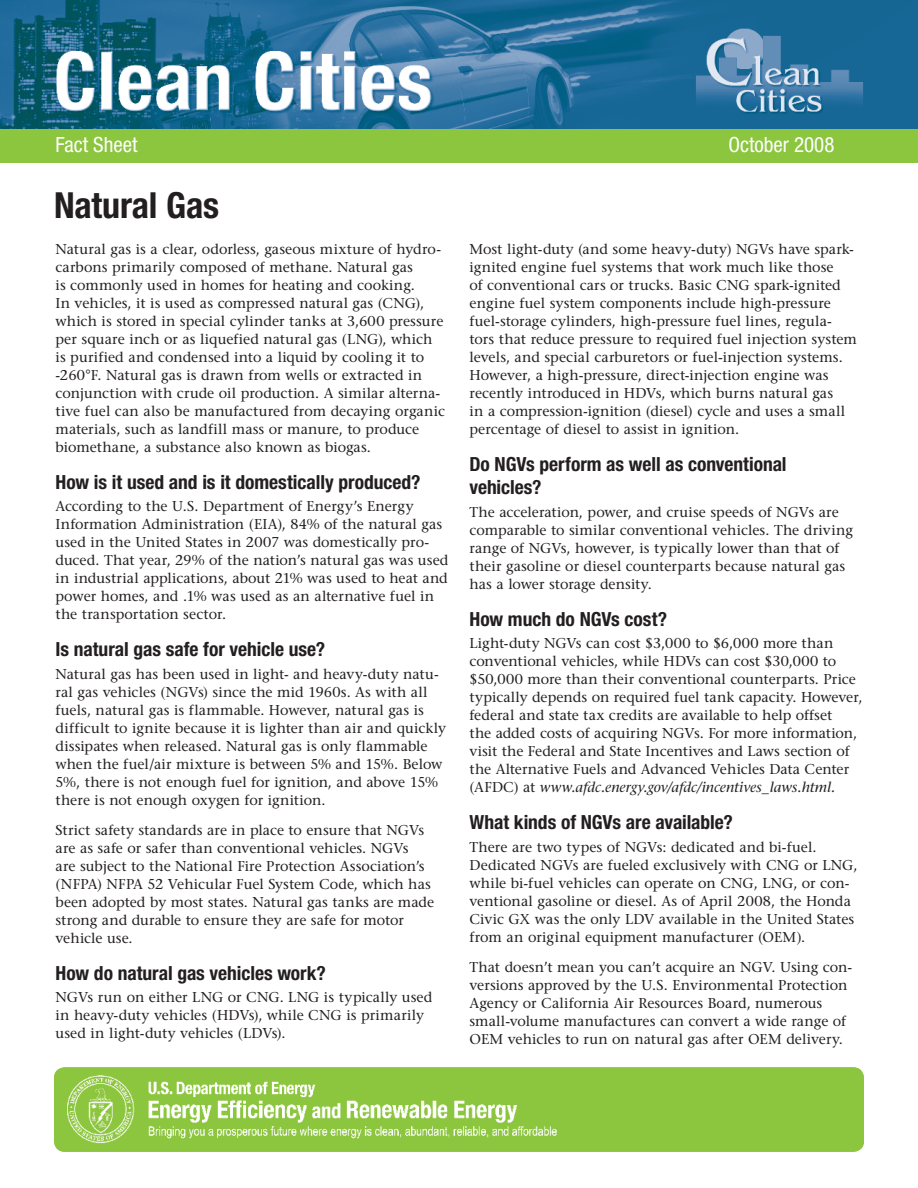
<style>
.page{position:relative;width:918px;height:1188px;background:#fff}
.page>*{position:absolute;margin:0;border:0;box-sizing:border-box;transform-origin:0 0}
.t1{font:700 condensed 36px "Helvetica Neue LT Std";letter-spacing:-.005em;color:#231f20}
.t2{font:condensed 21px "Helvetica Neue LT Std";color:#fff}
.Subheads{font:700 condensed 19.5px/23.4px "Helvetica Neue LT Std";color:#231f20}
.Base_text{font:14.25px/18px "Stone Serif";letter-spacing:.005em;color:#231f20}
.s1{font-style:italic}
</style>
<div class="page">
<img style="left:0;top:0;width:918px;height:129px">
<div style="left:0;top:129px;width:918px;height:33px;background:#8bc63e"></div>
<img style="left:54px;top:1067px;width:810px;height:85px">
<p class="t2" style="left:56px;top:133px;width:83px">Fact Sheet</p>
<p class="t2" style="left:728px;top:133px;width:108px">October 2008</p>
<p class="t1" style="left:54px;top:183px;width:167px">Natural Gas</p>
<p class="Base_text" style="left:56px;top:240px;width:391px">Natural gas is a clear, odorless, gaseous mixture of hydro&shy;carbons primarily composed of methane. Natural gas<br>is commonly used in homes for heating and cooking.<br>In vehicles, it is used as compressed natural gas (CNG), which is stored in special cylinder tanks at 3,600 pressure per square inch or as liquefied natural gas (LNG), which is purified and condensed into a liquid by cooling it to -260°F. Natural gas is drawn from wells or extracted in conjunction with crude oil production. A similar alterna&shy;tive fuel can also be manufactured from decaying organic materials, such as landfill mass or manure, to produce biomethane, a substance also known as biogas.</p>
<p class="Subheads" style="left:56px;top:470px;width:367px">How is it used and is it domestically produced?</p>
<p class="Base_text" style="left:56px;top:497px;width:394px">According to the U.S. Department of Energy’s Energy Information Administration (EIA), 84% of the natural gas used in the United States in 2007 was domestically pro&shy;duced. That year, 29% of the nation’s natural gas was used in industrial applications, about 21% was used to heat and power homes, and .1% was used as an alternative fuel in the transportation sector.</p>
<p class="Subheads" style="left:56px;top:637px;width:271px">Is natural gas safe for vehicle use?</p>
<p class="Base_text" style="left:56px;top:665px;width:392px">Natural gas has been used in light- and heavy-duty natu&shy;ral gas vehicles (NGVs) since the mid 1960s. As with all fuels, natural gas is flammable. However, natural gas is difficult to ignite because it is lighter than air and quickly dissipates when released. Natural gas is only flammable when the fuel/air mixture is between 5% and 15%. Below 5%, there is not enough fuel for ignition, and above 15% there is not enough oxygen for ignition.</p>
<p class="Base_text" style="left:56px;top:821px;width:380px">Strict safety standards are in place to ensure that NGVs are as safe or safer than conventional vehicles. NGVs<br>are subject to the National Fire Protection Association’s (NFPA) NFPA 52 Vehicular Fuel System Code, which has been adopted by most states. Natural gas tanks are made strong and durable to ensure they are safe for motor vehicle use.</p>
<p class="Subheads" style="left:56px;top:961px;width:272px">How do natural gas vehicles work?</p>
<p class="Base_text" style="left:56px;top:988px;width:378px">NGVs run on either LNG or CNG. LNG is typically used in heavy-duty vehicles (HDVs), while CNG is primarily used in light-duty vehicles (LDVs).</p>
<p class="Base_text" style="left:470px;top:240px;width:389px">Most light-duty (and some heavy-duty) NGVs have spark&shy;ignited engine fuel systems that work much like those<br>of conventional cars or trucks. Basic CNG spark-ignited engine fuel system components include high-pressure fuel-storage cylinders, high-pressure fuel lines, regula&shy;tors that reduce pressure to required fuel injection system levels, and special carburetors or fuel-injection systems.<br>However, a high-pressure, direct-injection engine was recently introduced in HDVs, which burns natural gas<br>in a compression-ignition (diesel) cycle and uses a small percentage of diesel to assist in ignition.</p>
<p class="Subheads" style="left:470px;top:452px;width:319px">Do NGVs perform as well as conventional vehicles?</p>
<p class="Base_text" style="left:470px;top:503px;width:385px">The acceleration, power, and cruise speeds of NGVs are comparable to similar conventional vehicles. The driving range of NGVs, however, is typically lower than that of their gasoline or diesel counterparts because natural gas has a lower storage density.</p>
<p class="Subheads" style="left:470px;top:607px;width:199px">How much do NGVs cost?</p>
<p class="Base_text" style="left:470px;top:634px;width:394px">Light-duty NGVs can cost $3,000 to $6,000 more than conventional vehicles, while HDVs can cost $30,000 to $50,000 more than their conventional counterparts. Price typically depends on required fuel tank capacity. However, federal and state tax credits are available to help offset<br>the added costs of acquiring NGVs. For more information, visit the Federal and State Incentives and Laws section of the Alternative Fuels and Advanced Vehicles Data Center (AFDC) at <span class="s1">www.afdc.energy.gov/afdc/incentives_laws.html.</span></p>
<p class="Subheads" style="left:470px;top:810px;width:265px">What kinds of NGVs are available?</p>
<p class="Base_text" style="left:470px;top:838px;width:390px">There are two types of NGVs: dedicated and bi-fuel.<br>Dedicated NGVs are fueled exclusively with CNG or LNG, while bi-fuel vehicles can operate on CNG, LNG, or con&shy;ventional gasoline or diesel. As of April 2008, the Honda Civic GX was the only LDV available in the United States from an original equipment manufacturer (OEM).</p>
<p class="Base_text" style="left:470px;top:958px;width:384px">That doesn’t mean you can’t acquire an NGV. Using con&shy;versions approved by the U.S. Environmental Protection Agency or California Air Resources Board, numerous small-volume manufactures can convert a wide range of OEM vehicles to run on natural gas after OEM delivery.</p>
</div>
